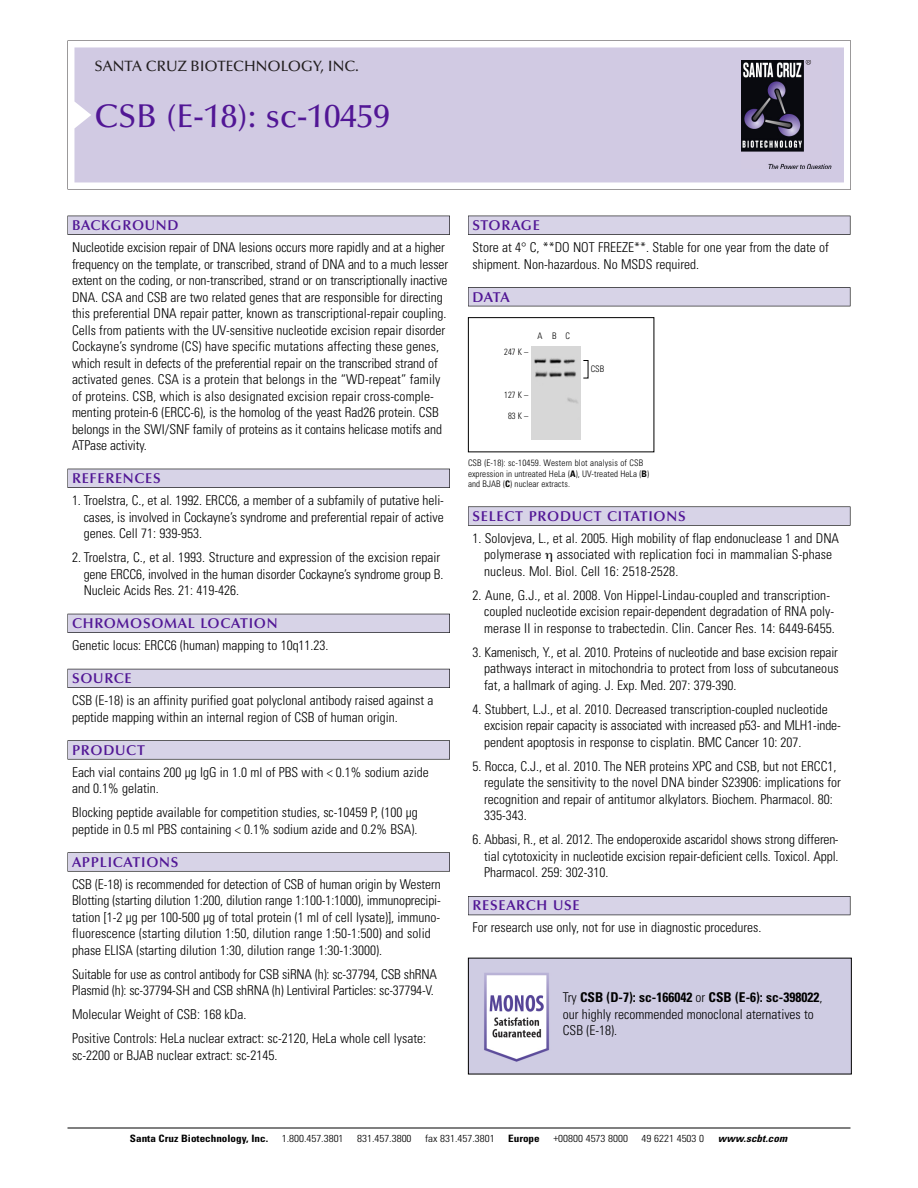
<style>
.page{position:relative;width:918px;height:1188px;background:#fff}
.page>*{position:absolute;margin:0;border:0;box-sizing:border-box;transform-origin:0 0}
.t1{font:500 33px "Optima";color:#511695}
.t2{font:500 15px "Optima";color:#231f20}
.t3{font:600 14.25px "Optima";letter-spacing:.05em;color:#511695}
.t4{font:300 condensed 13.5px/16.5px "Univers";color:#000}
.t5{font:300 condensed 10.2px "Univers";color:#000;scale:1.1 1}
.t6{font:700 condensed 10.2px "Univers";color:#000;scale:1.1 1}
.t7{font:italic 700 condensed 10.2px "Univers";letter-spacing:.005em;color:#000;scale:1.1 1}
.t8{font:300 condensed 9px/10.5px "Univers";letter-spacing:.01em;color:#000}
.t9{font:300 condensed 9px "Univers";letter-spacing:.01em;color:#000;scale:.95 1}
.s1{font-weight:700}
</style>
<div class="page">
<svg style="left:68px;top:40px;width:783px;height:149px"></svg>
<div style="left:74px;top:47px;width:770px;height:135px;background:#d1cae3"></div>
<img style="left:741px;top:60px;width:90px;height:108px">
<div style="left:68px;top:216px;width:382px;height:19px;background:#525155"></div>
<div style="left:68px;top:216px;width:381px;height:18px;background:#d7d3e7"></div>
<div style="left:68px;top:469px;width:382px;height:19px;background:#515055"></div>
<div style="left:68px;top:469px;width:381px;height:18px;background:#d7d3e7"></div>
<div style="left:68px;top:614px;width:382px;height:19px;background:#525158"></div>
<div style="left:68px;top:614px;width:381px;height:18px;background:#d7d3e7"></div>
<div style="left:68px;top:669px;width:382px;height:19px;background:#54535a"></div>
<div style="left:68px;top:669px;width:381px;height:18px;background:#d7d3e7"></div>
<svg style="left:68px;top:740px;width:382px;height:20px"></svg>
<div style="left:68px;top:741px;width:381px;height:18px;background:#d7d3e7"></div>
<div style="left:68px;top:852px;width:382px;height:20px;background:#626263"></div>
<div style="left:68px;top:853px;width:381px;height:18px;background:#d7d3e7"></div>
<div style="left:468px;top:216px;width:382px;height:19px;background:#525155"></div>
<div style="left:468px;top:216px;width:382px;height:18px;background:#d7d3e7"></div>
<div style="left:468px;top:287px;width:382px;height:19px;background:#525155"></div>
<div style="left:468px;top:288px;width:382px;height:18px;background:#d7d3e7"></div>
<svg style="left:468px;top:506px;width:382px;height:20px"></svg>
<div style="left:468px;top:507px;width:382px;height:18px;background:#d7d3e7"></div>
<div style="left:468px;top:896px;width:382px;height:19px;background:#535259"></div>
<div style="left:468px;top:897px;width:382px;height:18px;background:#d7d3e7"></div>
<hr style="left:68px;top:1128px;width:782px;height:1px;background:#000">
<div style="left:468px;top:317px;width:186px;height:135px;border:1px solid #000"></div>
<img style="left:532px;top:346px;width:49px;height:93px">
<img style="left:470px;top:960px;width:380px;height:112px">
<p class="t2" style="left:94px;top:61px;width:266px">SANTA CRUZ BIOTECHNOLOGY, INC.</p>
<h1 class="t1" style="left:94px;top:103px;width:297px">CSB (E-18): sc-10459</h1>
<p class="t3" style="left:72px;top:219px;width:108px">BACKGROUND</p>
<p class="t4" style="left:72px;top:240px;width:378px">Nucleotide excision repair of DNA lesions occurs more rapidly and at a higher frequency on the template, or transcribed, strand of DNA and to a much lesser extent on the coding, or non-transcribed, strand or on transcriptionally inactive DNA. CSA and CSB are two related genes that are responsible for directing this preferential DNA repair patter, known as transcriptional-repair coupling.<br>Cells from patients with the UV-sensitive nucleotide excision repair disorder Cockayne’s syndrome (CS) have specific mutations affecting these genes, which result in defects of the preferential repair on the transcribed strand of activated genes. CSA is a protein that belongs in the “WD-repeat” family of proteins. CSB, which is also designated excision repair cross-comple&shy;menting protein-6 (ERCC-6), is the homolog of the yeast Rad26 protein. CSB belongs in the SWI/SNF family of proteins as it contains helicase motifs and ATPase activity.</p>
<p class="t3" style="left:72px;top:473px;width:90px">REFERENCES</p>
<p class="t4" style="left:84px;top:493px;width:362px;text-align:justify;text-indent:-12px">1. Troelstra, C., et al. 1992. ERCC6, a member of a subfamily of putative heli&shy;cases, is involved in Cockayne’s syndrome and preferential repair of active genes. Cell 71: 939-953.</p>
<p class="t4" style="left:84px;top:550px;width:361px;text-indent:-12px">2. Troelstra, C., et al. 1993. Structure and expression of the excision repair gene ERCC6, involved in the human disorder Cockayne’s syndrome group B.<br>Nucleic Acids Res. 21: 419-426.</p>
<p class="t3" style="left:72px;top:618px;width:207px">CHROMOSOMAL LOCATION</p>
<p class="t4" style="left:72px;top:638px;width:258px">Genetic locus: ERCC6 (human) mapping to 10q11.23.</p>
<p class="t3" style="left:72px;top:673px;width:61px">SOURCE</p>
<p class="t4" style="left:72px;top:693px;width:363px">CSB (E-18) is an affinity purified goat polyclonal antibody raised against a peptide mapping within an internal region of CSB of human origin.</p>
<p class="t3" style="left:72px;top:744px;width:74px">PRODUCT</p>
<p class="t4" style="left:72px;top:765px;width:358px">Each vial contains 200 µg IgG in 1.0 ml of PBS with &lt; 0.1% sodium azide and 0.1% gelatin.</p>
<p class="t4" style="left:72px;top:805px;width:347px">Blocking peptide available for competition studies, sc-10459 P, (100 µg peptide in 0.5 ml PBS containing &lt; 0.1% sodium azide and 0.2% BSA).</p>
<p class="t3" style="left:72px;top:856px;width:108px">APPLICATIONS</p>
<p class="t4" style="left:72px;top:877px;width:370px">CSB (E-18) is recommended for detection of CSB of human origin by Western Blotting (starting dilution 1:200, dilution range 1:100-1:1000), immunoprecipi&shy;tation [1-2 µg per 100-500 µg of total protein (1 ml of cell lysate)], immuno&shy;fluorescence (starting dilution 1:50, dilution range 1:50-1:500) and solid phase ELISA (starting dilution 1:30, dilution range 1:30-1:3000).</p>
<p class="t4" style="left:72px;top:967px;width:366px">Suitable for use as control antibody for CSB siRNA (h): sc-37794, CSB shRNA<br>Plasmid (h): sc-37794-SH and CSB shRNA (h) Lentiviral Particles: sc-37794-V.</p>
<p class="t4" style="left:72px;top:1004px;width:356px;line-height:24px">Molecular Weight of CSB: 168 kDa.<br>Positive Controls: HeLa nuclear extract: sc-2120, HeLa whole cell lysate:</p>
<p class="t4" style="left:72px;top:1048px;width:207px">sc-2200 or BJAB nuclear extract: sc-2145.</p>
<p class="t3" style="left:473px;top:219px;width:69px">STORAGE</p>
<p class="t4" style="left:473px;top:240px;width:358px">Store at 4° C, **DO NOT FREEZE**. Stable for one year from the date of shipment. Non-hazardous. No MSDS required.</p>
<p class="t3" style="left:473px;top:291px;width:39px">DATA</p>
<p class="t9" style="left:504px;top:348px;width:27px">247 K –</p>
<p class="t9" style="left:504px;top:392px;width:27px">127 K –</p>
<p class="t9" style="left:508px;top:413px;width:23px">83K–</p>
<p class="t8" style="left:538px;top:332px;width:34px">ABC</p>
<p class="t8" style="left:591px;top:364px;width:15px">CSB</p>
<p class="t8" style="left:468px;top:459px;width:183px">CSB (E-18): sc-10459. Western blot analysis of CSB expression in untreated HeLa (<span class="s1">A</span>), UV-treated HeLa (<span class="s1">B</span>) and BJAB (<span class="s1">C</span>) nuclear extracts.</p>
<p class="t3" style="left:473px;top:510px;width:215px">SELECT PRODUCT CITATIONS</p>
<p class="t4" style="left:484px;top:531px;width:356px;text-indent:-12px">1. Solovjeva, L., et al. 2005. High mobility of flap endonuclease 1 and DNA polymerase associated with replication foci in mammalian S-phase nucleus. Mol. Biol. Cell 16: 2518-2528.</p>
<p class="t4" style="left:484px;top:588px;width:352px;text-indent:-12px">2. Aune, G.J., et al. 2008. Von Hippel-Lindau-coupled and transcription&shy;coupled nucleotide excision repair-dependent degradation of RNA poly&shy;merase II in response to trabectedin. Clin. Cancer Res. 14: 6449-6455.</p>
<p class="t4" style="left:484px;top:645px;width:356px;text-align:justify;text-indent:-12px">3. Kamenisch, Y., et al. 2010. Proteins of nucleotide and base excision repair pathways interact in mitochondria to protect from loss of subcutaneous fat, a hallmark of aging. J. Exp. Med. 207: 379-390.</p>
<p class="t4" style="left:484px;top:702px;width:358px;text-indent:-12px">4. Stubbert, L.J., et al. 2010. Decreased transcription-coupled nucleotide excision repair capacity is associated with increased p53- and MLH1-inde&shy;pendent apoptosis in response to cisplatin. BMC Cancer 10: 207.</p>
<p class="t4" style="left:484px;top:759px;width:358px;text-indent:-12px">5. Rocca, C.J., et al. 2010. The NER proteins XPC and CSB, but not ERCC1, regulate the sensitivity to the novel DNA binder S23906: implications for recognition and repair of antitumor alkylators. Biochem. Pharmacol. 80:<br>335-343.</p>
<p class="t4" style="left:484px;top:833px;width:356px;text-align:justify;text-indent:-12px">6. Abbasi, R., et al. 2012. The endoperoxide ascaridol shows strong differen&shy;tial cytotoxicity in nucleotide excision repair-deficient cells. Toxicol. Appl.<br>Pharmacol. 259: 302-310.</p>
<p class="t3" style="left:473px;top:900px;width:109px">RESEARCH USE</p>
<p class="t4" style="left:473px;top:921px;width:290px">For research use only, not for use in diagnostic procedures.</p>
<p class="t4" style="left:563px;top:990px;width:261px">Try <span class="s1">CSB (D-7): sc-166042</span> or <span class="s1">CSB (E-6): sc-398022</span>, our highly recommended monoclonal aternatives to<br>CSB (E-18).</p>
<p class="t6" style="left:130px;top:1135px;width:127px">Santa Cruz Biotechnology, Inc.</p>
<p class="t5" style="left:282px;top:1135px;width:58px">1.800.457.3801</p>
<p class="t5" style="left:357px;top:1135px;width:51px">831.457.3800</p>
<p class="t5" style="left:425px;top:1135px;width:65px">fax 831.457.3801</p>
<p class="t6" style="left:508px;top:1135px;width:30px">Europe</p>
<p class="t5" style="left:553px;top:1135px;width:69px">+00800 4573 8000</p>
<p class="t5" style="left:642px;top:1135px;width:58px">49 6221 4503 0</p>
<p class="t7" style="left:718px;top:1135px;width:64px">www.scbt.com</p>
</div>
